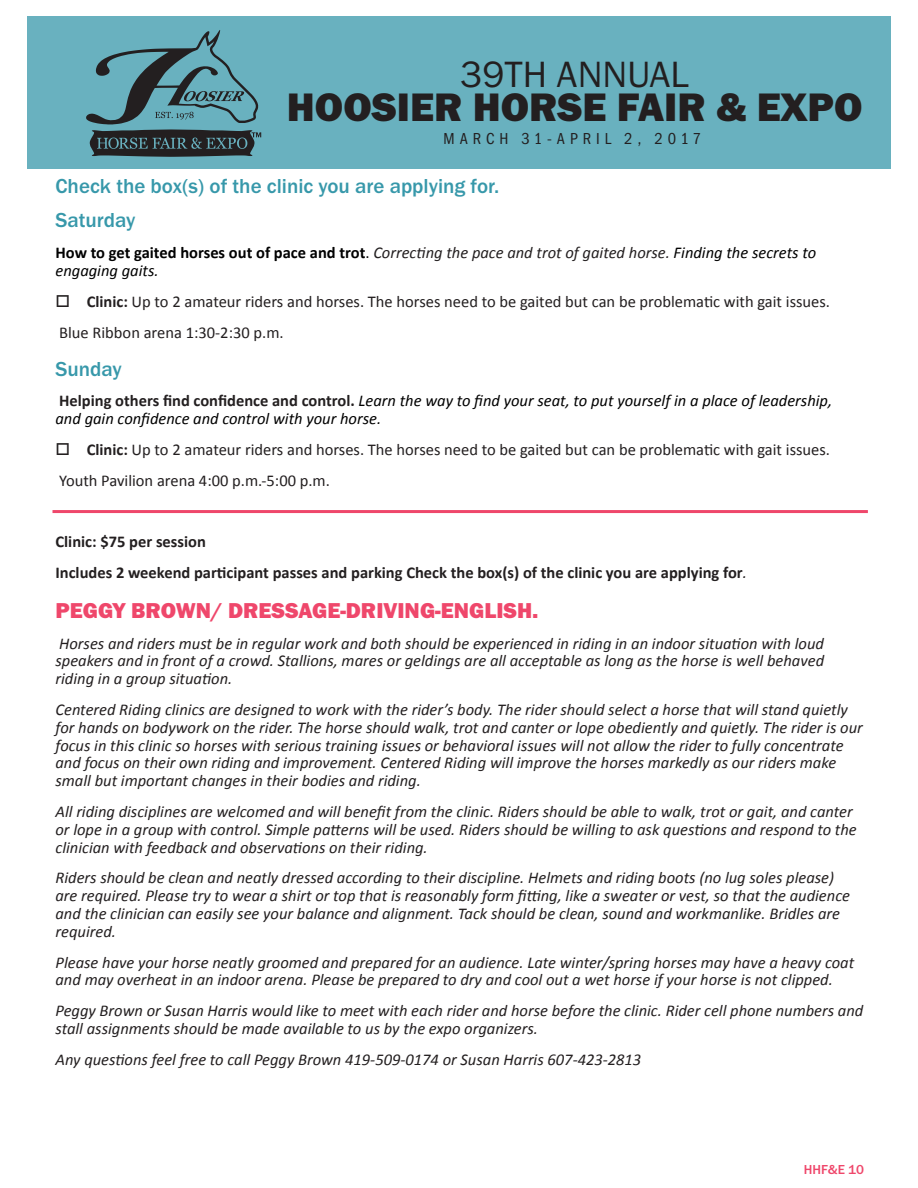
<style>
.page{position:relative;width:918px;height:1188px;background:#fff}
.page>*{position:absolute;margin:0;border:0;box-sizing:border-box;transform-origin:0 0}
.t1{font:800 41.25px "FS Franklin Gothic H";color:#231f20}
.t2{font:37.95px "FS Franklin Gothic";color:#231f20}
.t3{font:800 22.35px "FS Franklin Gothic H";color:#ef476b}
.t4{font:700 21px/34.5px "FS Franklin Gothic";color:#3798aa}
.t5{font:italic 16.5px/17.9px "Calibri";color:#231f20}
.t6{font:16.5px "Calibri";color:#231f20}
.t7{font:italic 16.5px/17.9px "Calibri";color:#000}
.t8{font:700 16.5px "Calibri";color:#231f20}
.t9{font:16.5px "FS Franklin Gothic Cond";letter-spacing:.3em;color:#231f20}
.t10{font:700 13.5px "FS Franklin Gothic";color:#ef476b}
.s1{font-weight:700;font-style:normal;color:#000}
.s2{font-style:normal;color:#000}
.s3{color:#000}
.s4{font-weight:700}
.s5{font-weight:700;font-style:normal;color:#231f20}
.s6{font-weight:400;font-style:italic}
</style>
<div class="page">
<div style="left:27px;top:16px;width:864px;height:152px;background:#69b1bf"></div>
<svg style="left:86px;top:30px;width:175px;height:127px"></svg>
<hr style="left:52px;top:510px;width:816px;height:3px;background:#ef476b">
<h2 class="t2" style="left:460px;top:54px;width:231px">39TH ANNUAL</h2>
<h1 class="t1" style="left:287px;top:83px;width:577px">HOOSIER HORSE FAIR &amp; EXPO</h1>
<p class="t9" style="left:444px;top:129px;width:259px">MARCH 31-APRIL 2, 2017</p>
<p class="t4" style="left:56px;top:169px;width:445px">Check the box(s) of the clinic you are applying for.<br>Saturday</p>
<p class="t5" style="left:56px;top:243px;width:762px"><span class="s1">How to get gaited horses out of pace and trot</span><span class="s2">.</span> Correcting the pace and trot of gaited horse. <span class="s3">Finding the secrets to engaging gaits.</span></p>
<p class="t6" style="left:56px;top:291px;width:776px">□ <span class="s4">Clinic:</span> Up to 2 amateur riders and horses. The horses need to be gaited but can be problematic with gait issues.</p>
<p class="t6" style="left:59px;top:322px;width:226px">Blue Ribbon arena 1:30-2:30 p.m.</p>
<p class="t4" style="left:56px;top:352px;width:68px">Sunday</p>
<p class="t7" style="left:56px;top:391px;width:778px"><span class="s5">Helping others find confidence and control.</span> Learn the way to find your seat, to put yourself in a place of leadership, and gain confidence and control with your horse.</p>
<p class="t6" style="left:56px;top:439px;width:776px">□ <span class="s4">Clinic:</span> Up to 2 amateur riders and horses. The horses need to be gaited but can be problematic with gait issues.</p>
<p class="t6" style="left:59px;top:470px;width:272px">Youth Pavilion arena 4:00 p.m.-5:00 p.m.</p>
<p class="t8" style="left:56px;top:531px;width:152px">Clinic: $75 per session</p>
<p class="t8" style="left:56px;top:562px;width:693px">Includes 2 weekend participant passes and parking Check the box(s) of the clinic you are applying for<span class="s6">.</span></p>
<p class="t3" style="left:56px;top:597px;width:485px">PEGGY BROWN/ DRESSAGE-DRIVING-ENGLISH.</p>
<p class="t5" style="left:56px;top:634px;width:770px;text-align:justify">Horses and riders must be in regular work and both should be experienced in riding in an indoor situation with loud speakers and in front of a crowd. Stallions, mares or geldings are all acceptable as long as the horse is well behaved riding in a group situation.</p>
<p class="t5" style="left:56px;top:700px;width:809px">Centered Riding clinics are designed to work with the rider’s body. The rider should select a horse that will stand quietly for hands on bodywork on the rider. The horse should walk, trot and canter or lope obediently and quietly. The rider is our focus in this clinic so horses with serious training issues or behavioral issues will not allow the rider to fully concentrate and focus on their own riding and improvement. Centered Riding will improve the horses markedly as our riders make small but important changes in their bodies and riding.</p>
<p class="t5" style="left:56px;top:802px;width:803px">All riding disciplines are welcomed and will benefit from the clinic. Riders should be able to walk, trot or gait, and canter or lope in a group with control. Simple patterns will be used. Riders should be willing to ask questions and respond to the clinician with feedback and observations on their riding.</p>
<p class="t5" style="left:56px;top:868px;width:796px">Riders should be clean and neatly dressed according to their discipline. Helmets and riding boots (no lug soles please) are required. Please try to wear a shirt or top that is reasonably form fitting, like a sweater or vest, so that the audience and the clinician can easily see your balance and alignment. Tack should be clean, sound and workmanlike. Bridles are required.</p>
<p class="t5" style="left:56px;top:953px;width:800px">Please have your horse neatly groomed and prepared for an audience. Late winter/spring horses may have a heavy coat and may overheat in an indoor arena. Please be prepared to dry and cool out a wet horse if your horse is not clipped.</p>
<p class="t5" style="left:56px;top:1001px;width:809px">Peggy Brown or Susan Harris would like to meet with each rider and horse before the clinic. Rider cell phone numbers and stall assignments should be made available to us by the expo organizers.</p>
<p class="t5" style="left:56px;top:1050px;width:587px">Any questions feel free to call Peggy Brown 419-509-0174 or Susan Harris 607-423-2813</p>
<p class="t10" style="left:804px;top:1162px;width:62px">HHF&amp;E 10</p>
</div>
